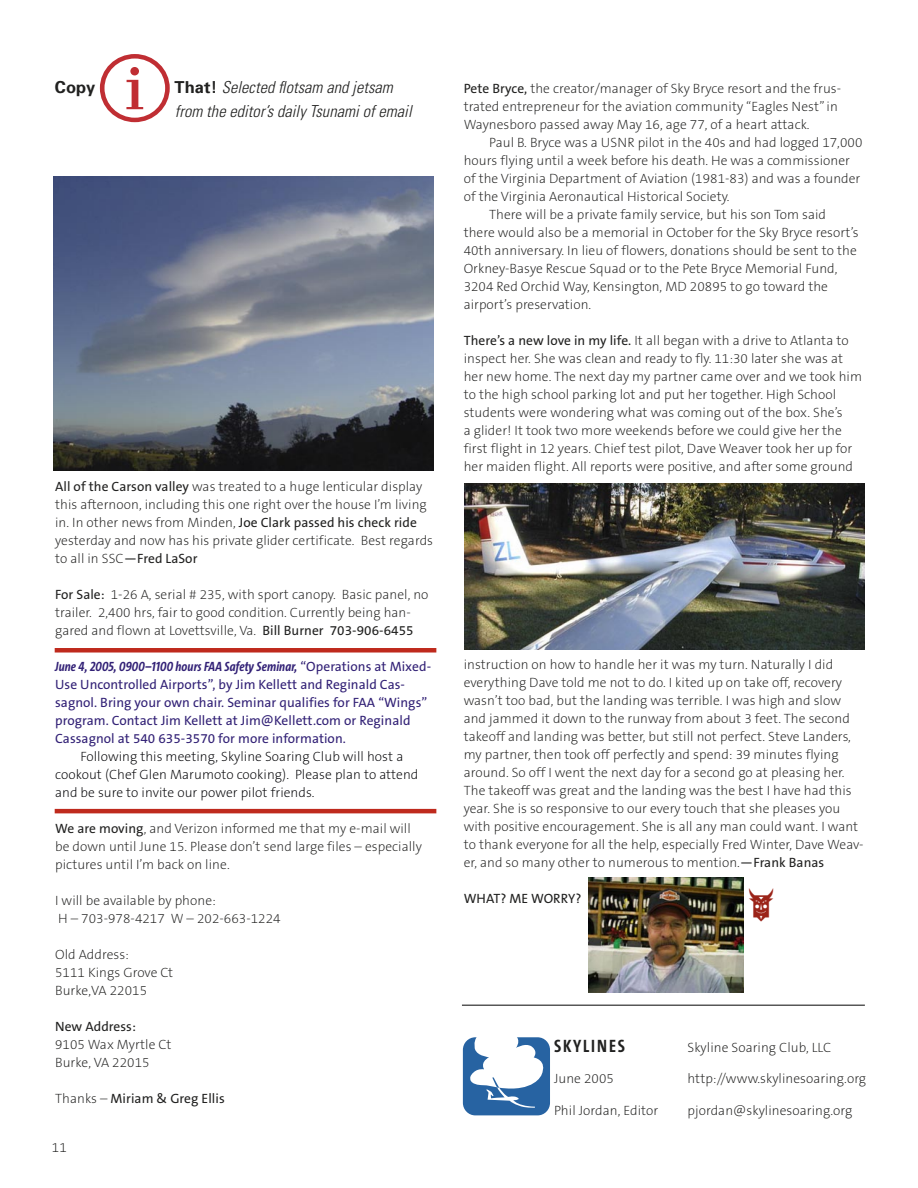
<style>
.page{position:relative;width:918px;height:1188px;background:#fff}
.page>*{position:absolute;margin:0;border:0;box-sizing:border-box;transform-origin:0 0}
.Skyline_captions{font:45px "Df Attitudes Plain";color:#9b2419}
.Skyline_text{font:700 18px "The Sans Cd LF7";letter-spacing:.1em;color:#212120}
.Skyline_text-2{font:italic 300 condensed 16.5px/24px "Univers";letter-spacing:.005em;color:#212120}
.Skyline_text-3{font:700 16.5px "Univers";color:#212120}
.Skyline_text-4{font:200 13.5px/18px "The Sans CE B2";letter-spacing:.005em;color:#212120}
.Skyline_text-5{font:13.5px/18px "The Sans CE B5 Plain";letter-spacing:.005em;color:#322176}
.Skyline_text-6{font:200 13.5px/18px "The Sans CE B2";letter-spacing:.005em;color:#000004}
.Skyline_text-7{font:13.5px "The Sans CE B5 Plain";letter-spacing:.005em;color:#212120}
.s1{font-weight:700;font-style:normal;font-stretch:normal}
.s2{font-family:"The Sans CE B5 Plain";font-weight:400}
.s3{font-family:"The Sans Cd LF7 i";font-weight:700;font-style:italic}
.s4{font-family:"The Sans CE B2";font-weight:200}
</style>
<div class="page">
<svg style="left:100px;top:54px;width:70px;height:68px"></svg>
<hr style="left:462px;top:1005px;width:403px;height:1px;background:#212120">
<div style="left:463px;top:1037px;width:87px;height:78px;background:#2763a2;border-radius:13px"></div>
<svg style="left:468px;top:1037px;width:80px;height:71px"></svg>
<img style="left:53px;top:177px;width:381px;height:293px">
<div style="left:55px;top:648px;width:381px;height:5px;background:#bf2a1d"></div>
<hr style="left:55px;top:809px;width:381px;height:4px;background:#bf2a1d">
<img style="left:464px;top:483px;width:401px;height:167px">
<img style="left:589px;top:878px;width:154px;height:115px">
<p class="Skyline_text-3" style="left:55px;top:77px;width:42px">Copy</p>
<p class="Skyline_text-2" style="left:175px;top:75px;width:239px"><span class="s1">That!</span> Selected flotsam and jetsam from the editor’s daily Tsunami of email</p>
<p class="Skyline_text-4" style="left:464px;top:81px;width:379px"><span class="s2">Pete Bryce,</span> the creator/manager of Sky Bryce resort and the frus&shy;trated entrepreneur for the aviation community “Eagles Nest” in<br>Waynesboro passed away May 16, age 77, of a heart attack.</p>
<p class="Skyline_text-4" style="left:464px;top:135px;width:400px;text-indent:26px">Paul B. Bryce was a USNR pilot in the 40s and had logged 17,000 hours flying until a week before his death. He was a commissioner of the Virginia Department of Aviation (1981-83) and was a founder of the Virginia Aeronautical Historical Society.</p>
<p class="Skyline_text-4" style="left:464px;top:207px;width:397px;text-indent:26px">There will be a private family service, but his son Tom said there would also be a memorial in October for the Sky Bryce resort’s 40th anniversary. In lieu of flowers, donations should be sent to the Orkney-Basye Rescue Squad or to the Pete Bryce Memorial Fund, 3204 Red Orchid Way, Kensington, MD 20895 to go toward the airport’s preservation.</p>
<p class="Skyline_text-4" style="left:464px;top:333px;width:400px"><span class="s2">There’s a new love in my life.</span> It all began with a drive to Atlanta to inspect her. She was clean and ready to fly. 11:30 later she was at her new home. The next day my partner came over and we took him to the high school parking lot and put her together. High School students were wondering what was coming out of the box. She’s<br>a glider! It took two more weekends before we could give her the first flight in 12 years. Chief test pilot, Dave Weaver took her up for her maiden flight. All reports were positive, and after some ground</p>
<p class="Skyline_text-4" style="left:55px;top:479px;width:379px"><span class="s2">All of the Carson valley</span> was treated to a huge lenticular display this afternoon, including this one right over the house I’m living in. In other news from Minden, <span class="s2">Joe Clark passed his check ride </span>yesterday and now has his private glider certificate. Best regards to all in SSC<span class="s2">—Fred LaSor</span></p>
<p class="Skyline_text-4" style="left:55px;top:587px;width:375px"><span class="s2">For Sale:</span> 1-26 A, serial # 235, with sport canopy. Basic panel, no trailer. 2,400 hrs, fair to good condition. Currently being han&shy;gared and flown at Lovettsville, Va. <span class="s2">Bill Burner 703-906-6455</span></p>
<p class="Skyline_text-5" style="left:55px;top:659px;width:377px"><span class="s3">June 4, 2005, 0900–1100 hours FAA Safety Seminar,</span> “Operations at Mixed-Use Uncontrolled Airports”, by Jim Kellett and Reginald Cas&shy;sagnol. Bring your own chair. Seminar qualifies for FAA “Wings” program. Contact Jim Kellett at Jim@Kellett.com or Reginald Cassagnol at 540 635-3570 for more information.</p>
<p class="Skyline_text-6" style="left:55px;top:749px;width:365px;text-indent:25px">Following this meeting, Skyline Soaring Club will host a cookout (Chef Glen Marumoto cooking). Please plan to attend and be sure to invite our power pilot friends.</p>
<p class="Skyline_text-4" style="left:55px;top:821px;width:368px"><span class="s2">We are moving</span>, and Verizon informed me that my e-mail will be down until June 15. Please don’t send large files – especially pictures until I’m back on line.</p>
<p class="Skyline_text-4" style="left:55px;top:893px;width:162px">I will be available by phone:</p>
<p class="Skyline_text-4" style="left:58px;top:911px;width:224px">H – 703-978-4217 W – 202-663-1224</p>
<p class="Skyline_text-4" style="left:55px;top:947px;width:75px">Old Address:</p>
<p class="Skyline_text-4" style="left:55px;top:965px;width:120px">5111 Kings Grove Ct</p>
<p class="Skyline_text-4" style="left:55px;top:983px;width:93px">Burke,VA 22015</p>
<p class="Skyline_text-7" style="left:55px;top:1020px;width:82px">New Address:</p>
<p class="Skyline_text-4" style="left:55px;top:1037px;width:118px">9105 Wax Myrtle Ct</p>
<p class="Skyline_text-4" style="left:55px;top:1055px;width:96px">Burke, VA 22015</p>
<p class="Skyline_text-7" style="left:55px;top:1092px;width:171px"><span class="s4">Thanks –</span> Miriam &amp; Greg Ellis</p>
<p class="Skyline_text-4" style="left:52px;top:1139px;width:16px">11</p>
<p class="Skyline_text-4" style="left:464px;top:657px;width:401px">instruction on how to handle her it was my turn. Naturally I did everything Dave told me not to do. I kited up on take off, recovery wasn’t too bad, but the landing was terrible. I was high and slow and jammed it down to the runway from about 3 feet. The second takeoff and landing was better, but still not perfect. Steve Landers, my partner, then took off perfectly and spend: 39 minutes flying around. So off I went the next day for a second go at pleasing her.<br>The takeoff was great and the landing was the best I have had this year. She is so responsive to our every touch that she pleases you with positive encouragement. She is all any man could want. I want to thank everyone for all the help, especially Fred Winter, Dave Weav&shy;er, and so many other to numerous to mention.<span class="s2">—Frank Banas</span></p>
<p class="Skyline_text-7" style="left:464px;top:891px;width:119px">WHAT? ME WORRY?</p>
<p class="Skyline_captions" style="left:747px;top:879px;width:30px">x</p>
<p class="Skyline_text" style="left:554px;top:1037px;width:72px">SKYLINES</p>
<p class="Skyline_text-4" style="left:688px;top:1039px;width:145px">Skyline Soaring Club, LLC</p>
<p class="Skyline_text-4" style="left:554px;top:1071px;width:61px">June 2005</p>
<p class="Skyline_text-4" style="left:688px;top:1071px;width:180px">http://www.skylinesoaring.org</p>
<p class="Skyline_text-4" style="left:554px;top:1102px;width:106px">Phil Jordan, Editor</p>
<p class="Skyline_text-4" style="left:688px;top:1102px;width:166px">pjordan@skylinesoaring.org</p>
</div>
